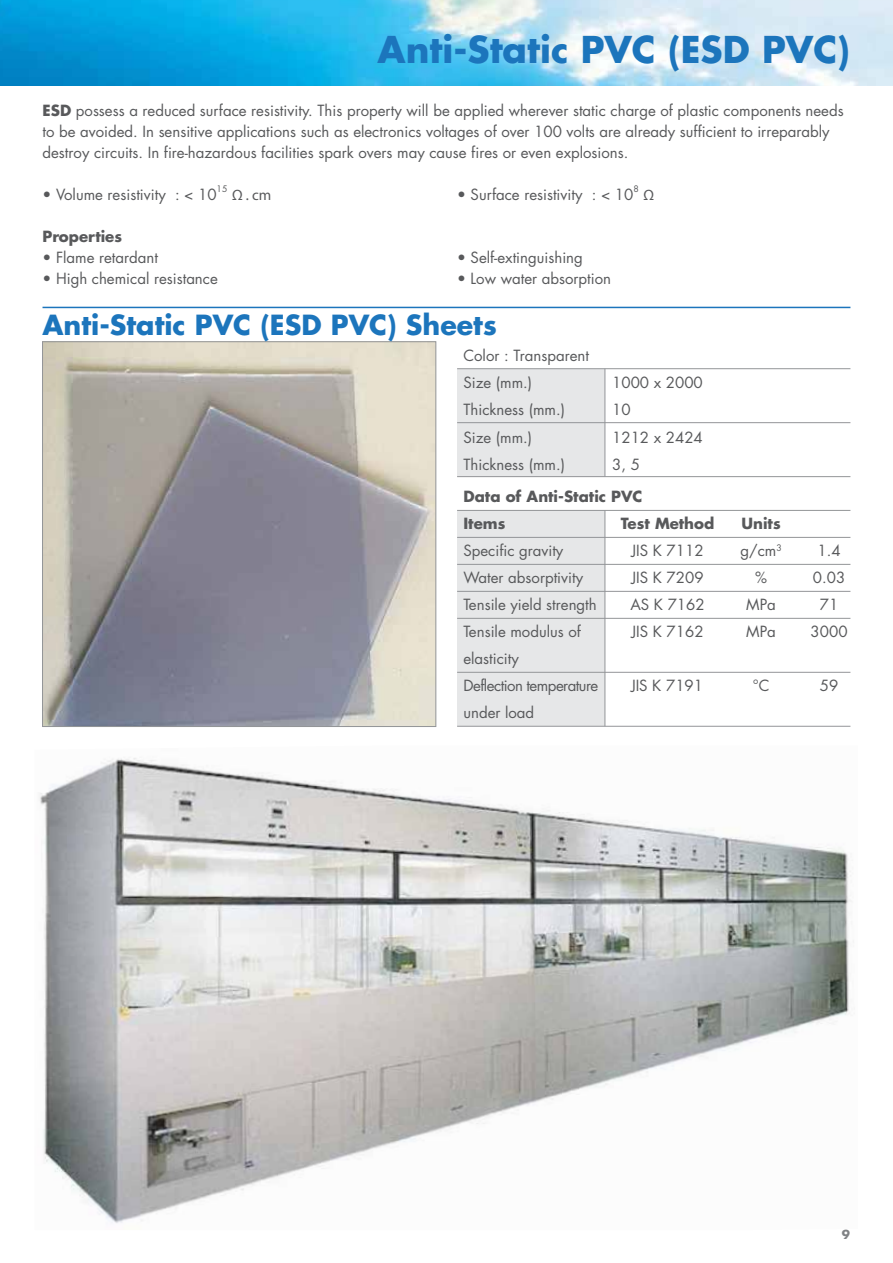
<style>
.page{position:relative;width:893px;height:1263px;background:#fff}
.page>*{position:absolute;margin:0;border:0;box-sizing:border-box;transform-origin:0 0}
.t1{font:700 36px "Futura";color:#1c75bc}
.t2{font:700 27px "Futura";color:#1c75bc}
.t3{font:15px/21px "Futura";color:#58595b}
.t4{font:700 15px/27px "Futura";color:#58595b}
.t5{font:15px/27px "Futura";letter-spacing:-.035em;color:#58595b}
.t6{font:15px "Myriad Pro";color:#58595b}
.t7{font:700 12px "Futura";color:#808285}
.t8{font:8.7px "Futura";color:#58595b}
.s1{font-weight:700}
</style>
<div class="page">
<img style="left:0;top:0;width:893px;height:85px">
<img style="left:39px;top:758px;width:815px;height:465px">
<div style="left:457px;top:369px;width:148px;height:108px;background:#e6e7e8"></div>
<div style="left:457px;top:510px;width:148px;height:216px;background:#e6e7e8"></div>
<hr style="left:457px;top:368px;width:393px;height:1px;background:#939598">
<hr style="left:457px;top:422px;width:393px;height:1px;background:#939598">
<hr style="left:457px;top:476px;width:393px;height:1px;background:#939598">
<hr style="left:457px;top:510px;width:393px;height:1px;background:#939598">
<hr style="left:457px;top:537px;width:393px;height:1px;background:#939598">
<hr style="left:457px;top:564px;width:393px;height:1px;background:#939598">
<hr style="left:457px;top:591px;width:393px;height:1px;background:#939598">
<hr style="left:457px;top:618px;width:393px;height:1px;background:#939598">
<hr style="left:457px;top:672px;width:393px;height:1px;background:#939598">
<hr style="left:457px;top:726px;width:393px;height:1px;background:#939598">
<hr style="left:43px;top:307px;width:807px;height:1px;background:#1c75bc">
<img style="left:44px;top:343px;width:390px;height:382px">
<div style="left:42px;top:341px;width:394px;height:386px;border:1px solid #939598"></div>
<hr style="left:605px;top:369px;width:1px;height:108px;background:#939598">
<hr style="left:605px;top:510px;width:1px;height:216px;background:#939598">
<h1 class="t1" style="left:378px;top:25px;width:474px">Anti-Static PVC (ESD PVC)</h1>
<p class="t3" style="left:43px;top:100px;width:803px"><span class="s1">ESD</span> possess a reduced surface resistivity. This property will be applied wherever static charge of plastic components needs to be avoided. In sensitive applications such as electronics voltages of over 100 volts are already sufficient to irreparably destroy circuits. In fire-hazardous facilities spark overs may cause fires or even explosions.</p>
<p class="t3" style="left:43px;top:184px;width:176px">• Volume resistivity : &lt; 10</p>
<p class="t8" style="left:217px;top:183px;width:12px">15</p>
<p class="t6" style="left:232px;top:186px;width:41px">Ω . cm</p>
<p class="t3" style="left:457px;top:184px;width:178px">• Surface resistivity : &lt; 10</p>
<p class="t8" style="left:633px;top:183px;width:7px">8</p>
<p class="t6" style="left:643px;top:186px;width:12px">Ω</p>
<p class="t4" style="left:43px;top:223px;width:81px">Properties</p>
<p class="t3" style="left:43px;top:247px;width:117px">• Flame retardant</p>
<p class="t3" style="left:457px;top:247px;width:127px">• Self-extinguishing</p>
<p class="t3" style="left:43px;top:268px;width:177px">• High chemical resistance</p>
<p class="t3" style="left:457px;top:268px;width:155px">• Low water absorption</p>
<h2 class="t2" style="left:43px;top:306px;width:456px">Anti-Static PVC (ESD PVC) Sheets</h2>
<p class="t3" style="left:463px;top:342px;width:127px;line-height:27px">Color : Transparent<br>Size (mm.)</p>
<p class="t3" style="left:612px;top:372px;width:92px">1000 x 2000</p>
<p class="t3" style="left:463px;top:399px;width:103px">Thickness (mm.)</p>
<p class="t3" style="left:612px;top:399px;width:20px">10</p>
<p class="t3" style="left:463px;top:426px;width:70px">Size (mm.)</p>
<p class="t3" style="left:612px;top:426px;width:92px">1212 x 2424</p>
<p class="t3" style="left:463px;top:453px;width:103px">Thickness (mm.)</p>
<p class="t3" style="left:612px;top:453px;width:29px">3, 5</p>
<p class="t4" style="left:463px;top:483px;width:181px">Data of Anti-Static PVC<br>Items</p>
<p class="t4" style="left:621px;top:510px;width:95px">Test Method</p>
<p class="t4" style="left:741px;top:510px;width:41px">Units</p>
<p class="t3" style="left:463px;top:540px;width:102px">Specific gravity</p>
<p class="t3" style="left:631px;top:540px;width:74px">JIS K 7112</p>
<p class="t3" style="left:740px;top:540px;width:43px">g/cm<sup>3</sup></p>
<p class="t3" style="left:818px;top:540px;width:25px">1.4</p>
<p class="t3" style="left:463px;top:567px;width:121px">Water absorptivity</p>
<p class="t3" style="left:631px;top:567px;width:74px">JIS K 7209</p>
<p class="t3" style="left:755px;top:567px;width:13px">%</p>
<p class="t3" style="left:813px;top:567px;width:34px">0.03</p>
<p class="t3" style="left:463px;top:594px;width:135px">Tensile yield strength</p>
<p class="t3" style="left:630px;top:594px;width:76px">AS K 7162</p>
<p class="t3" style="left:746px;top:594px;width:31px">MPa</p>
<p class="t3" style="left:820px;top:594px;width:20px">71</p>
<p class="t3" style="left:463px;top:621px;width:119px">Tensile modulus of</p>
<p class="t3" style="left:631px;top:621px;width:74px">JIS K 7162</p>
<p class="t3" style="left:746px;top:621px;width:31px">MPa</p>
<p class="t3" style="left:811px;top:621px;width:38px">3000</p>
<p class="t5" style="left:463px;top:645px;width:136px">elasticity<br>Deflection temperature</p>
<p class="t3" style="left:631px;top:675px;width:74px">JIS K 7191</p>
<p class="t3" style="left:753px;top:675px;width:18px">°C</p>
<p class="t3" style="left:820px;top:675px;width:20px">59</p>
<p class="t3" style="left:463px;top:702px;width:72px">under load</p>
<p class="t7" style="left:842px;top:1226px;width:10px">9</p>
</div>
